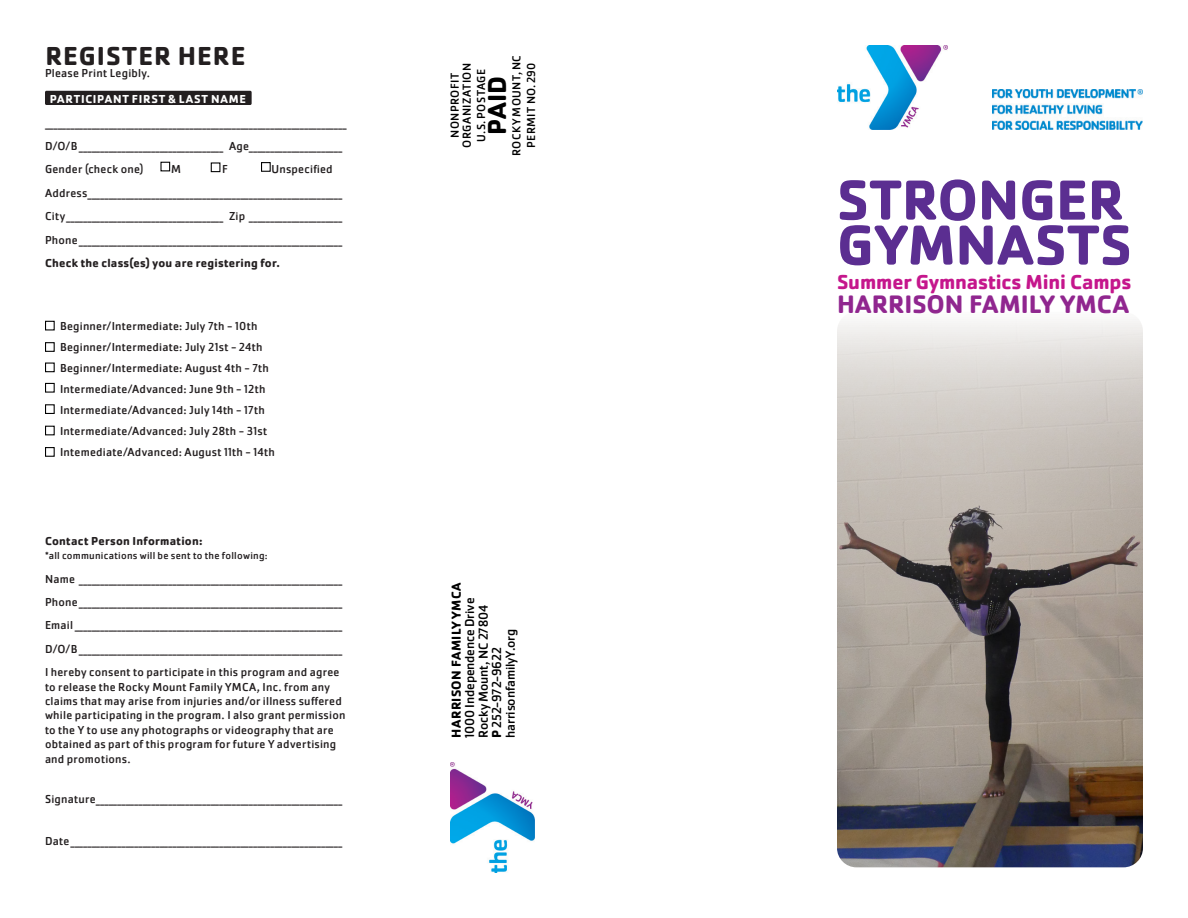
<style>
.page{position:relative;width:1188px;height:918px;background:#fff}
.page>*{position:absolute;margin:0;border:0;box-sizing:border-box;transform-origin:0 0}
._03b_Callout_text_white{font:700 58.5px/45px "Cachet Pro";color:#5b2e91}
._06a_Intro_Head{font:700 27px "Cachet Pro";letter-spacing:.04em;color:#231f20}
._05_Address_Website{font:700 27px "Cachet Pro";color:#000}
._03b_Callout_text_white-2{font:700 26.25px "Cachet Pro";color:#90268f}
._03b_Callout_text_white-3{font:700 21px "Cachet Pro";letter-spacing:-.005em;color:#c5168c}
._05_Address_Website-2{font:13.5px/13.5px "Cachet Pro";letter-spacing:-.01em;color:#000}
._06a_Intro_Head-2{font:12px/14.4px "Cachet Pro";letter-spacing:.02em;color:#231f20}
.t1{font:700 12px "Cachet Pro";letter-spacing:.02em;color:#231f20}
._05_Address_Website-3{font:12px/12px "Cachet Pro";letter-spacing:.03em;color:#000;text-align:center}
.t2{font:700 12px "Cachet Pro";letter-spacing:.065em;color:#fff}
.t3{font:10.5px "Cachet Pro";letter-spacing:.025em;color:#231f20}
.s1{font-weight:700}
</style>
<div class="page">
<img style="left:450px;top:762px;width:85px;height:111px">
<img style="left:837px;top:45px;width:111px;height:85px">
<img style="left:993px;top:89px;width:150px;height:41px">
<div style="left:45px;top:91px;width:207px;height:14px;background:#231f20;border-radius:2px"></div>
<div style="left:45px;top:383px;width:10px;height:10px;border:1px solid #000"></div>
<div style="left:45px;top:342px;width:10px;height:10px;border:1px solid #000"></div>
<div style="left:45px;top:363px;width:10px;height:9px;border:1px solid #000"></div>
<div style="left:160px;top:162px;width:10px;height:9px;border:1px solid #000"></div>
<div style="left:211px;top:162px;width:9px;height:10px;border:1px solid #000"></div>
<div style="left:261px;top:162px;width:10px;height:10px;border:1px solid #000"></div>
<div style="left:45px;top:321px;width:10px;height:9px;border:1px solid #000"></div>
<div style="left:45px;top:404px;width:10px;height:10px;border:1px solid #000"></div>
<img style="left:837px;top:319px;width:306px;height:548px">
<div style="left:45px;top:426px;width:10px;height:9px;border:1px solid #000"></div>
<div style="left:45px;top:447px;width:10px;height:10px;border:1px solid #000"></div>
<p class="_06a_Intro_Head" style="left:45px;top:39px;width:201px">REGISTER HERE</p>
<p class="_06a_Intro_Head-2" style="left:45px;top:66px;width:107px">Please Print Legibly.</p>
<p class="t2" style="left:50px;top:92px;width:198px">PARTICIPANT FIRST &amp; LAST NAME</p>
<p class="_06a_Intro_Head-2" style="left:45px;top:116px;width:303px">_______________________________________________________________________</p>
<p class="_06a_Intro_Head-2" style="left:45px;top:139px;width:299px">D/O/B__________________________________ Age______________________</p>
<p class="_06a_Intro_Head-2" style="left:45px;top:162px;width:100px">Gender (check one)</p>
<p class="_06a_Intro_Head-2" style="left:171px;top:162px;width:11px">M</p>
<p class="_06a_Intro_Head-2" style="left:222px;top:162px;width:7px">F</p>
<p class="_06a_Intro_Head-2" style="left:272px;top:162px;width:63px">Unspecified</p>
<p class="_06a_Intro_Head-2" style="left:45px;top:186px;width:299px">Address____________________________________________________________</p>
<p class="_06a_Intro_Head-2" style="left:45px;top:209px;width:299px">City_____________________________________ Zip ______________________</p>
<p class="_06a_Intro_Head-2" style="left:45px;top:233px;width:299px">Phone______________________________________________________________</p>
<p class="t1" style="left:45px;top:256px;width:236px">Check the class(es) you are registering for.</p>
<p class="_06a_Intro_Head-2" style="left:60px;top:319px;width:199px">Beginner/Intermediate: July 7th - 10th</p>
<p class="_06a_Intro_Head-2" style="left:60px;top:340px;width:204px">Beginner/Intermediate: July 21st - 24th</p>
<p class="_06a_Intro_Head-2" style="left:60px;top:361px;width:210px">Beginner/Intermediate: August 4th - 7th</p>
<p class="_06a_Intro_Head-2" style="left:60px;top:382px;width:207px">Intermediate/Advanced: June 9th - 12th</p>
<p class="_06a_Intro_Head-2" style="left:60px;top:403px;width:206px">Intermediate/Advanced: July 14th - 17th</p>
<p class="_06a_Intro_Head-2" style="left:60px;top:424px;width:209px">Intermediate/Advanced: July 28th - 31st</p>
<p class="_06a_Intro_Head-2" style="left:60px;top:445px;width:216px">Intemediate/Advanced: August 11th - 14th</p>
<p class="t1" style="left:45px;top:533px;width:159px">Contact Person Information:</p>
<p class="t3" style="left:45px;top:550px;width:224px">*all communications will be sent to the following:</p>
<p class="_06a_Intro_Head-2" style="left:45px;top:572px;width:299px">Name ______________________________________________________________</p>
<p class="_06a_Intro_Head-2" style="left:45px;top:595px;width:299px">Phone______________________________________________________________</p>
<p class="_06a_Intro_Head-2" style="left:45px;top:618px;width:299px">Email_______________________________________________________________</p>
<p class="_06a_Intro_Head-2" style="left:45px;top:642px;width:299px">D/O/B______________________________________________________________</p>
<p class="_06a_Intro_Head-2" style="left:45px;top:665px;width:302px">I hereby consent to participate in this program and agree to release the Rocky Mount Family YMCA, Inc. from any claims that may arise from injuries and/or illness suffered while participating in the program. I also grant permission to the Y to use any photographs or videography that are obtained as part of this program for future Y advertising and promotions.</p>
<p class="_06a_Intro_Head-2" style="left:45px;top:791px;width:299px">Signature__________________________________________________________</p>
<p class="_06a_Intro_Head-2" style="left:45px;top:834px;width:299px">Date________________________________________________________________</p>
<p class="_05_Address_Website-3" style="left:510px;top:156px;width:103px;line-height:14.4px;rotate:-90deg">ROCKY MOUNT, NC<br>PERMIT NO. 290</p>
<p class="_05_Address_Website-3" style="left:449px;top:148px;width:86px;rotate:-90deg">NONPROFIT<br>ORGANIZATION</p>
<p class="_05_Address_Website-3" style="left:475px;top:142px;width:74px;rotate:-90deg">U.S. POSTAGE</p>
<p class="_05_Address_Website" style="left:480px;top:135px;width:61px;rotate:-90deg">PAID</p>
<p class="_05_Address_Website-2" style="left:450px;top:738px;width:157px;rotate:-90deg"><span class="s1">HARRISON FAMILY YMCA<br></span>1000 Independence Drive<br>Rocky Mount, NC 27804<br><span class="s1">P</span> 252-972-9622 harrisonfamilyY.org</p>
<p class="_03b_Callout_text_white" style="left:837px;top:177px;width:296px">STRONGER<br>GYMNASTS</p>
<p class="_03b_Callout_text_white-3" style="left:837px;top:269px;width:296px">Summer Gymnastics Mini Camps</p>
<p class="_03b_Callout_text_white-2" style="left:837px;top:288px;width:294px">HARRISON FAMILY YMCA</p>
</div>
